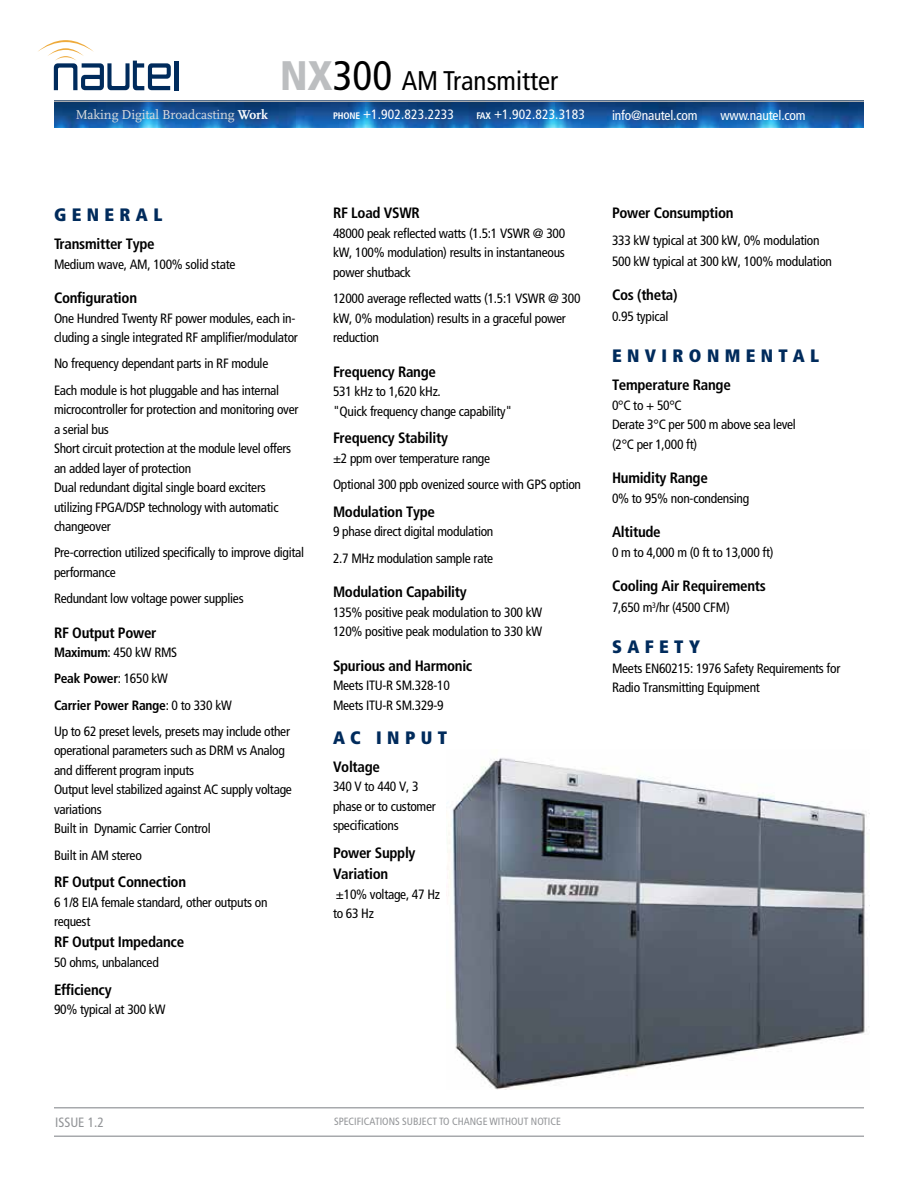
<style>
.page{position:relative;width:918px;height:1188px;background:#fff}
.page>*{position:absolute;margin:0;border:0;box-sizing:border-box;transform-origin:0 0}
.t1{font:condensed 27px "Frutiger LT Std";color:#000}
.t2{font:900 condensed 18px "Frutiger";letter-spacing:.3em;color:#002b5c}
.t3{font:700 condensed 15px/21px "Frutiger";letter-spacing:-.02em;color:#000}
.t4{font:condensed 13.5px/19.5px "Frutiger";letter-spacing:-.02em;color:#000}
.t5{font:condensed 13.5px "Frutiger LT Std";letter-spacing:.01em;color:#fff}
.t6{font:13.5px "Scala";letter-spacing:-.01em;color:#dcddde}
.t7{font:condensed 13.5px "Frutiger LT Std";letter-spacing:-.01em;color:#fff}
.t8{font:condensed 13.5px "Frutiger LT Std";color:#939598}
.t9{font:condensed 10.5px "Frutiger LT Std";color:#939598}
.s1{font-weight:900;font-size:41.25px;color:#bcbec0}
.s2{font-size:41.25px}
.s3{font-weight:700;color:#fff}
.s4{font-weight:700;font-size:9.45px}
.s5{font-weight:700}
</style>
<div class="page">
<img style="left:54px;top:102px;width:810px;height:26px">
<div style="left:174px;top:61px;width:5px;height:29px;background:#002b5c"></div>
<svg style="left:38px;top:40px;width:133px;height:50px"></svg>
<hr style="left:54px;top:100px;width:810px;height:2px;background:#a7a9ac">
<hr style="left:54px;top:1107px;width:810px;height:1px;background:#a7a9ac">
<hr style="left:54px;top:1136px;width:810px;height:1px;background:#a7a9ac">
<img style="left:447px;top:758px;width:422px;height:331px">
<h1 class="t1" style="left:280px;top:65px;width:280px"><span class="s1">NX</span><span class="s2">300</span> AM Transmitter</h1>
<p class="t6" style="left:76px;top:108px;width:194px">Making Digital Broadcasting <span class="s3">Work</span></p>
<p class="t5" style="left:333px;top:107px;width:123px"><span class="s4">PHONE</span> +1.902.823.2233</p>
<p class="t5" style="left:476px;top:107px;width:110px"><span class="s4">FAX</span> +1.902.823.3183</p>
<p class="t7" style="left:612px;top:107px;width:87px">info@nautel.com</p>
<p class="t7" style="left:720px;top:107px;width:87px">www.nautel.com</p>
<h2 class="t2" style="left:54px;top:204px;width:110px">GENERAL</h2>
<p class="t3" style="left:54px;top:233px;width:102px">Transmitter Type</p>
<p class="t4" style="left:54px;top:254px;width:183px">Medium wave, AM, 100% solid state</p>
<p class="t3" style="left:54px;top:287px;width:85px">Configuration</p>
<p class="t4" style="left:54px;top:308px;width:245px">One Hundred Twenty RF power modules, each in&shy;cluding a single integrated RF amplifier/modulator</p>
<p class="t4" style="left:54px;top:351px;width:227px;line-height:26.2px">No frequency dependant parts in RF module<br>Each module is hot pluggable and has internal</p>
<p class="t4" style="left:54px;top:400px;width:246px">microcontroller for protection and monitoring over a serial bus<br>Short circuit protection at the module level offers an added layer of protection<br>Dual redundant digital single board exciters utilizing FPGA/DSP technology with automatic changeover</p>
<p class="t4" style="left:54px;top:543px;width:252px">Pre-correction utilized specifically to improve digital performance</p>
<p class="t4" style="left:54px;top:589px;width:191px">Redundant low voltage power supplies</p>
<p class="t3" style="left:54px;top:622px;width:104px">RF Output Power</p>
<p class="t4" style="left:54px;top:639px;width:238px;line-height:26.2px"><span class="s5">Maximum</span>: 450 kW RMS<br><span class="s5">Peak Power</span>: 1650 kW<br><span class="s5">Carrier Power Range</span>: 0 to 330 kW<br>Up to 62 preset levels, presets may include other</p>
<p class="t4" style="left:54px;top:741px;width:239px">operational parameters such as DRM vs Analog and different program inputs<br>Output level stabilized against AC supply voltage variations<br>Built in Dynamic Carrier Control</p>
<p class="t4" style="left:54px;top:845px;width:89px">Built in AM stereo</p>
<p class="t3" style="left:54px;top:872px;width:134px">RF Output Connection</p>
<p class="t4" style="left:54px;top:893px;width:215px">6 1/8 EIA female standard, other outputs on request</p>
<p class="t3" style="left:54px;top:932px;width:132px">RF Output Impedance</p>
<p class="t4" style="left:54px;top:953px;width:106px">50 ohms, unbalanced</p>
<p class="t3" style="left:54px;top:979px;width:59px">Efficiency</p>
<p class="t4" style="left:54px;top:1000px;width:113px">90% typical at 300 kW</p>
<p class="t3" style="left:333px;top:203px;width:88px">RF Load VSWR</p>
<p class="t4" style="left:333px;top:224px;width:234px;text-align:justify">48000 peak reflected watts (1.5:1 VSWR @ 300 kW, 100% modulation) results in instantaneous power shutback</p>
<p class="t4" style="left:333px;top:289px;width:249px">12000 average reflected watts (1.5:1 VSWR @ 300 kW, 0% modulation) results in a graceful power reduction</p>
<p class="t3" style="left:333px;top:361px;width:105px">Frequency Range</p>
<p class="t4" style="left:333px;top:382px;width:181px">531 kHz to 1,620 kHz.<br>"Quick frequency change capability"</p>
<p class="t3" style="left:333px;top:428px;width:116px">Frequency Stability</p>
<p class="t4" style="left:333px;top:445px;width:250px;line-height:26.2px">±2 ppm over temperature range<br>Optional 300 ppb ovenized source with GPS option</p>
<p class="t3" style="left:333px;top:501px;width:103px">Modulation Type</p>
<p class="t4" style="left:333px;top:519px;width:162px;line-height:26.2px">9 phase direct digital modulation<br>2.7 MHz modulation sample rate</p>
<p class="t3" style="left:333px;top:581px;width:135px">Modulation Capability</p>
<p class="t4" style="left:333px;top:602px;width:211px">135% positive peak modulation to 300 kW<br>120% positive peak modulation to 330 kW</p>
<p class="t3" style="left:333px;top:655px;width:141px">Spurious and Harmonic</p>
<p class="t4" style="left:333px;top:676px;width:118px">Meets ITU-R SM.328-10<br>Meets ITU-R SM.329-9</p>
<h2 class="t2" style="left:333px;top:727px;width:116px">AC INPUT</h2>
<p class="t3" style="left:333px;top:756px;width:49px">Voltage</p>
<p class="t4" style="left:333px;top:777px;width:104px">340 V to 440 V, 3 phase or to customer specifications</p>
<p class="t3" style="left:333px;top:842px;width:84px">Power Supply<br>Variation</p>
<p class="t4" style="left:333px;top:884px;width:109px">±10% voltage, 47 Hz to 63 Hz</p>
<p class="t3" style="left:612px;top:203px;width:123px">Power Consumption</p>
<p class="t4" style="left:612px;top:230px;width:222px;line-height:21px">333 kW typical at 300 kW, 0% modulation<br>500 kW typical at 300 kW, 100% modulation</p>
<p class="t3" style="left:612px;top:284px;width:67px">Cos (theta)</p>
<p class="t4" style="left:612px;top:307px;width:58px">0.95 typical</p>
<h2 class="t2" style="left:612px;top:345px;width:209px">ENVIRONMENTAL</h2>
<p class="t3" style="left:612px;top:374px;width:120px">Temperature Range</p>
<p class="t4" style="left:612px;top:395px;width:185px">0°C to + 50°C<br>Derate 3°C per 500 m above sea level (2°C per 1,000 ft)</p>
<p class="t3" style="left:612px;top:467px;width:97px">Humidity Range</p>
<p class="t4" style="left:612px;top:488px;width:139px">0% to 95% non-condensing</p>
<p class="t3" style="left:612px;top:521px;width:50px">Altitude</p>
<p class="t4" style="left:612px;top:542px;width:163px">0 m to 4,000 m (0 ft to 13,000 ft)</p>
<p class="t3" style="left:612px;top:575px;width:156px">Cooling Air Requirements</p>
<p class="t4" style="left:612px;top:598px;width:119px">7,650 m<sup>3</sup>/hr (4500 CFM)</p>
<h2 class="t2" style="left:612px;top:636px;width:89px">SAFETY</h2>
<p class="t4" style="left:612px;top:659px;width:230px">Meets EN60215: 1976 Safety Requirements for<br>Radio Transmitting Equipment</p>
<p class="t8" style="left:55px;top:1114px;width:50px">ISSUE 1.2</p>
<p class="t9" style="left:334px;top:1115px;width:228px">SPECIFICATIONS SUBJECT TO CHANGE WITHOUT NOTICE</p>
</div>
